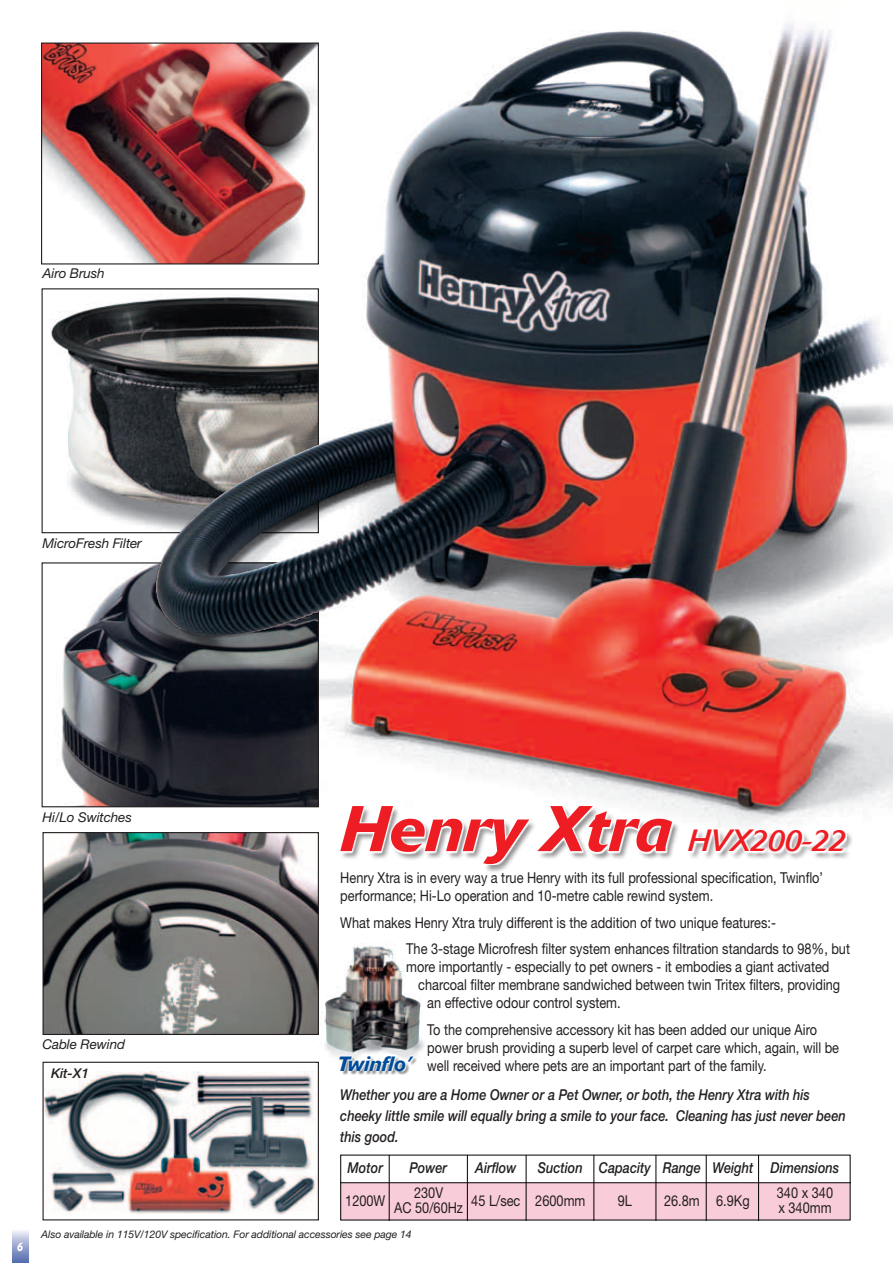
<style>
.page{position:relative;width:893px;height:1263px;background:#fff}
.page>*{position:absolute;margin:0;border:0;box-sizing:border-box;transform-origin:0 0}
.t1{font:italic 500 63.75px "Delta Jaeger";letter-spacing:-.01em;color:#ee1d23}
.t2{font:italic 500 20.55px "Delta Jaeger";letter-spacing:-.01em;color:#014c98}
.t3{font:15px/18px "Helvetica Neue LT Std";color:#231f20;scale:.85 1}
.t4{font:italic 500 15px/21px "Helvetica Neue LT Std";color:#231f20;scale:.85 1}
.t5{font:italic 13.5px "Helvetica Neue LT Std";letter-spacing:-.01em;color:#231f20}
.t6{font:italic 500 13.5px "Helvetica Neue LT Std";color:#231f20}
.t7{font:italic 500 12px "Delta Jaeger";color:#fff;scale:.85 1}
.t8{font:italic 10.5px "Helvetica Neue LT Std";letter-spacing:-.01em;color:#231f20}
.s1{font-weight:400;font-size:30.6px}
</style>
<div class="page">
<div style="left:13px;top:1229px;width:16px;height:34px;background:linear-gradient(to bottom,#f2f1f9,#526bae)"></div>
<img style="left:324px;top:944px;width:101px;height:113px">
<img style="left:80px;top:201px;width:58px;height:61px">
<img style="left:43px;top:45px;width:95px;height:156px">
<img style="left:51px;top:329px;width:87px;height:196px">
<img style="left:52px;top:301px;width:86px;height:44px">
<img style="left:61px;top:604px;width:77px;height:201px">
<img style="left:100px;top:571px;width:38px;height:34px">
<img style="left:45px;top:834px;width:272px;height:199px">
<div style="left:43px;top:832px;width:276px;height:203px;border:1px solid #231f20"></div>
<div style="left:43px;top:1062px;width:276px;height:158px;border:1px solid #231f20"></div>
<img style="left:45px;top:1072px;width:271px;height:142px">
<div style="left:340px;top:1057px;width:78px;height:18px;background:#231f20;opacity:.5"></div>
<svg style="left:338px;top:1054px;width:75px;height:17px"></svg>
<div style="left:341px;top:1155px;width:509px;height:65px;background:#f9ccda"></div>
<div style="left:342px;top:1157px;width:506px;height:26px;background:#fff"></div>
<hr style="left:389px;top:1155px;width:1px;height:65px;background:#000">
<hr style="left:467px;top:1155px;width:1px;height:65px;background:#000">
<hr style="left:526px;top:1155px;width:1px;height:65px;background:#000">
<hr style="left:593px;top:1155px;width:1px;height:65px;background:#000">
<hr style="left:655px;top:1155px;width:1px;height:65px;background:#000">
<hr style="left:706px;top:1155px;width:1px;height:65px;background:#000">
<hr style="left:758px;top:1155px;width:1px;height:65px;background:#000">
<img style="left:343px;top:947px;width:27px;height:46px">
<img style="left:138px;top:23px;width:755px;height:835px">
<img style="left:685px;top:23px;width:103px;height:102px">
<div style="left:340px;top:807px;width:514px;height:66px;background:#fff"></div>
<svg style="left:338px;top:804px;width:508px;height:61px"></svg>
<p class="t5" style="left:43px;top:265px;width:64px">Airo Brush</p>
<p class="t5" style="left:43px;top:535px;width:101px">MicroFresh Filter</p>
<p class="t7" style="left:17px;top:1239px;width:9px">6</p>
<p class="t5" style="left:43px;top:809px;width:91px">Hi/Lo Switches</p>
<p class="t5" style="left:43px;top:1036px;width:84px">Cable Rewind</p>
<p class="t6" style="left:51px;top:1066px;width:39px">Kit-X1</p>
<h1 class="t1" style="left:340px;top:790px;width:507px">Henry Xtra <span class="s1">HVX200-22</span></h1>
<p class="t3" style="left:340px;top:869px;width:570px">Henry Xtra is in every way a true Henry with its full professional specification, Twinflo’ performance; Hi-Lo operation and 10-metre cable rewind system.</p>
<p class="t3" style="left:406px;top:909px;width:524px;line-height:26.5px;text-indent:-66px">What makes Henry Xtra truly different is the addition of two unique features:-<br>The 3-stage Microfresh filter system enhances filtration standards to 98%, but</p>
<p class="t3" style="left:406px;top:958px;width:499px">more importantly - especially to pet owners - it embodies a giant activated</p>
<p class="t3" style="left:418px;top:976px;width:498px">charcoal filter membrane sandwiched between twin Tritex filters, providing</p>
<p class="t3" style="left:427px;top:994px;width:229px">an effective odour control system.</p>
<p class="t3" style="left:427px;top:1020px;width:486px">To the comprehensive accessory kit has been added our unique Airo power brush providing a superb level of carpet care which, again, will be well received where pets are an important part of the family.</p>
<p class="t4" style="left:340px;top:1084px;width:596px">Whether you are a Home Owner or a Pet Owner, or both, the Henry Xtra with his cheeky little smile will equally bring a smile to your face. Cleaning has just never been this good.</p>
<h2 class="t2" style="left:337px;top:1051px;width:75px">Twinflo’</h2>
<p class="t4" style="left:348px;top:1157px;width:43px">Motor</p>
<p class="t4" style="left:409px;top:1157px;width:46px">Power</p>
<p class="t4" style="left:475px;top:1157px;width:50px">Airflow</p>
<p class="t4" style="left:538px;top:1157px;width:356px">Suction Capacity Range Weight Dimensions</p>
<p class="t3" style="left:345px;top:1191px;width:49px">1200W</p>
<p class="t3" style="left:471px;top:1191px;width:136px">45 L/sec 2600mm</p>
<p class="t3" style="left:618px;top:1191px;width:18px">9L</p>
<p class="t3" style="left:664px;top:1191px;width:102px">26.8m 6.9Kg</p>
<p class="t3" style="left:394px;top:1185px;width:83px;line-height:15px;text-align:center">230V<br>AC 50/60Hz</p>
<p class="t3" style="left:777px;top:1185px;width:68px;line-height:15px">340 x 340 x 340mm</p>
<p class="t8" style="left:41px;top:1228px;width:372px">Also available in 115V/120V specification. For additional accessories see page 14</p>
</div>
